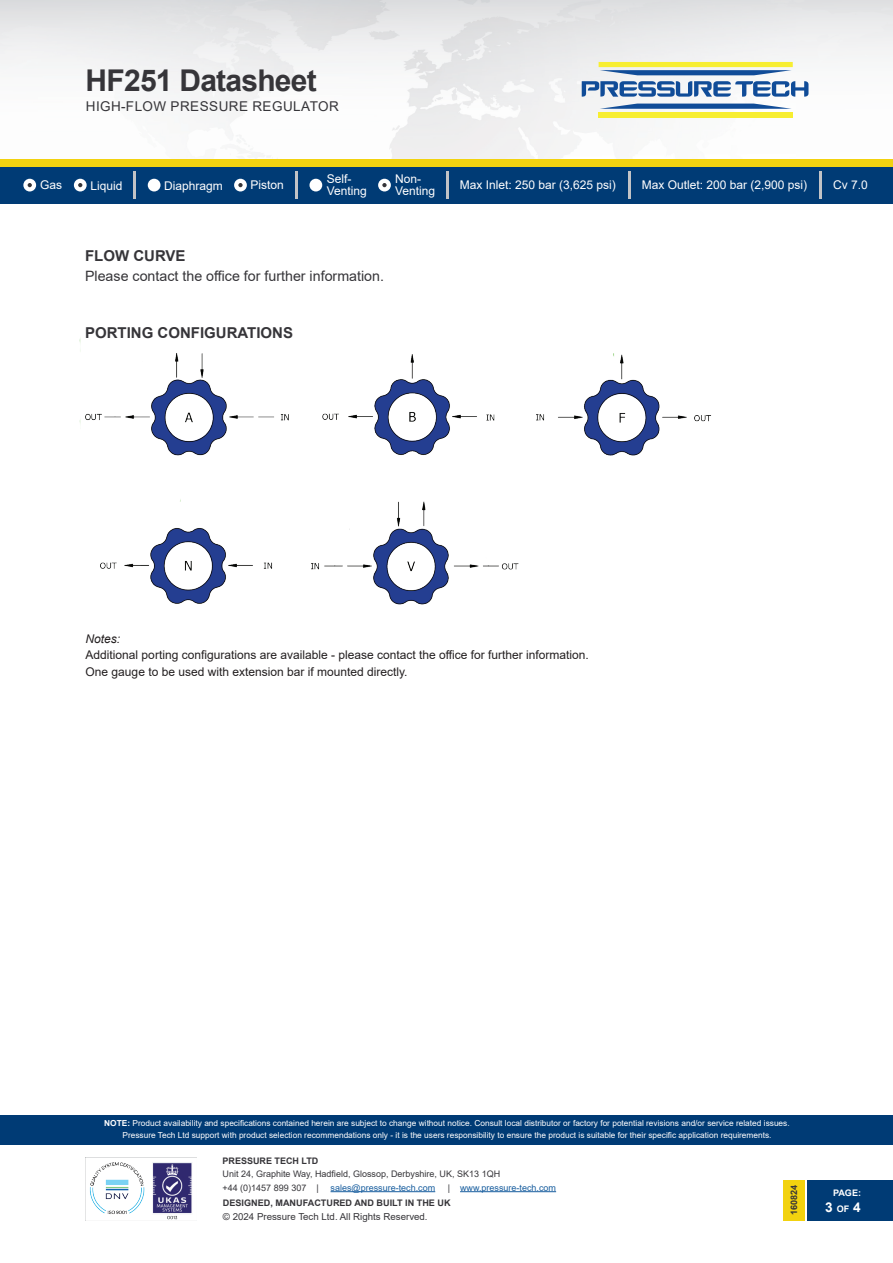
<style>
.page{position:relative;width:893px;height:1263px;background:#fff}
.page>*{position:absolute;margin:0;border:0;box-sizing:border-box;transform-origin:0 0}
.t1{font:700 30px "Arial";letter-spacing:-.025em;color:#363539}
.PT-Body_Copy{font:700 15px "Arial";color:#363539}
.PT-Body_Copy-2{font:14.25px "Arial";color:#363539}
.t2{font:13.5px "Arial";letter-spacing:.035em;color:#363539}
.t3{font:700 13.5px "Arial";color:#fff}
.PT-Body_Copy-3{font:12px "Arial";color:#231f20}
.t4{font:12px/12px "Arial";color:#fff}
.PT-Body_Copy-4{font:italic 12px "Arial";color:#231f20}
.t5{font:9.6px "Arial";color:#363539}
.t6{font:700 9px/15.1px "Arial";color:#363539}
.t7{font:9px/13.5px "Arial";color:#363539}
.t8{font:9px "Arial";color:#175d9e}
.t9{font:700 9px "Arial";color:#fff}
.t10{font:8.25px/12px "Arial";color:#fff;text-align:center}
.s1{font-weight:700}
.s2{font-weight:400}
.s3{font-weight:400;color:#175d9e}
.s4{font-size:9px}
</style>
<div class="page">
<img style="left:0;top:0;width:893px;height:159px">
<svg style="left:582px;top:81px;width:226px;height:16px"></svg>
<svg style="left:600px;top:104px;width:192px;height:5px"></svg>
<svg style="left:599px;top:62px;width:194px;height:13px"></svg>
<div style="left:599px;top:112px;width:194px;height:5px;background:#f7ee31"></div>
<div style="left:0;top:1114px;width:893px;height:30px;background:#003b75"></div>
<div style="left:808px;top:1179px;width:85px;height:41px;background:#003b75"></div>
<div style="left:783px;top:1179px;width:21px;height:41px;background:#f2d20f"></div>
<div style="left:0;top:166px;width:893px;height:38px;background:#003b75"></div>
<div style="left:0;top:159px;width:893px;height:7px;background:#f2d20f"></div>
<div style="left:74px;top:179px;width:13px;height:12px;background:#fff;border-radius:50%"></div>
<div style="left:148px;top:179px;width:13px;height:12px;background:#fff;border-radius:50%"></div>
<div style="left:234px;top:179px;width:13px;height:12px;background:#fff;border-radius:50%"></div>
<hr style="left:446px;top:171px;width:2px;height:28px;background:#c2c3c6">
<hr style="left:628px;top:171px;width:2px;height:28px;background:#c2c3c6">
<hr style="left:820px;top:171px;width:2px;height:28px;background:#c2c3c6">
<hr style="left:134px;top:171px;width:2px;height:28px;background:#c2c3c6">
<div style="left:23px;top:179px;width:13px;height:12px;background:#fff;border-radius:50%"></div>
<svg style="left:28px;top:183px;width:4px;height:4px"></svg>
<div style="left:309px;top:179px;width:13px;height:12px;background:#fff;border-radius:50%"></div>
<div style="left:378px;top:179px;width:13px;height:12px;background:#fff;border-radius:50%"></div>
<hr style="left:295px;top:171px;width:2px;height:28px;background:#c2c3c6">
<svg style="left:382px;top:183px;width:5px;height:4px"></svg>
<svg style="left:238px;top:183px;width:5px;height:4px"></svg>
<svg style="left:78px;top:183px;width:4px;height:4px"></svg>
<hr style="left:331px;top:1191px;width:104px;height:1px;background:#175d9e">
<hr style="left:460px;top:1191px;width:96px;height:1px;background:#175d9e">
<img style="left:85px;top:1157px;width:111px;height:64px">
<img style="left:79px;top:338px;width:633px;height:267px">
<h1 class="t1" style="left:86px;top:59px;width:233px">HF251 Datasheet</h1>
<h3 class="t2" style="left:86px;top:97px;width:255px">HIGH-FLOW PRESSURE REGULATOR</h3>
<h3 class="t4" style="left:327px;top:173px;width:42px">Self-<br>Venting</h3>
<h3 class="t4" style="left:395px;top:173px;width:42px">Non-<br>Venting</h3>
<h3 class="t4" style="left:40px;top:179px;width:24px">Gas</h3>
<h3 class="t4" style="left:90px;top:179px;width:34px">Liquid</h3>
<h3 class="t4" style="left:164px;top:179px;width:60px">Diaphragm</h3>
<h3 class="t4" style="left:251px;top:179px;width:35px">Piston</h3>
<h3 class="t4" style="left:460px;top:179px;width:158px">Max Inlet: 250 bar (3,625 psi)</h3>
<h3 class="t4" style="left:642px;top:179px;width:167px">Max Outlet: 200 bar (2,900 psi)</h3>
<h3 class="t4" style="left:833px;top:179px;width:36px">Cv 7.0</h3>
<p class="PT-Body_Copy" style="left:85px;top:245px;width:102px">FLOW CURVE</p>
<p class="PT-Body_Copy-2" style="left:85px;top:266px;width:301px">Please contact the office for further information.</p>
<p class="PT-Body_Copy" style="left:85px;top:322px;width:210px">PORTING CONFIGURATIONS</p>
<p class="PT-Body_Copy-4" style="left:86px;top:630px;width:36px">Notes:</p>
<p class="PT-Body_Copy-3" style="left:86px;top:646px;width:505px">Additional porting configurations are available - please contact the office for further information.</p>
<p class="PT-Body_Copy-3" style="left:86px;top:663px;width:323px">One gauge to be used with extension bar if mounted directly.</p>
<p class="t10" style="left:104px;top:1117px;width:687px"><span class="s1">NOTE:</span> Product availability and specifications contained herein are subject to change without notice. Consult local distributor or factory for potential revisions and/or service related issues.<br>Pressure Tech Ltd support with product selection recommendations only - it is the users responsibility to ensure the product is suitable for their specific application requirements.</p>
<p class="t6" style="left:223px;top:1153px;width:97px">PRESSURE TECH LTD</p>
<p class="t7" style="left:223px;top:1167px;width:279px">Unit 24, Graphite Way, Hadfield, Glossop, Derbyshire, UK, SK13 1QH +44 (0)1457 899 307 |</p>
<p class="t8" style="left:331px;top:1181px;width:106px">sales@pressure-tech.com</p>
<p class="t6" style="left:223px;top:1180px;width:335px;text-indent:225px"><span class="s2">|</span> <span class="s3">www.pressure-tech.com<br></span>DESIGNED, MANUFACTURED AND BUILT IN THE UK</p>
<p class="t5" style="left:223px;top:1210px;width:206px">© 2024 Pressure Tech Ltd. All Rights Reserved.</p>
<p class="t6" style="left:786px;top:1215px;width:32px;rotate:-90deg">160824</p>
<p class="t9" style="left:833px;top:1186px;width:30px">PAGE:</p>
<p class="t3" style="left:825px;top:1198px;width:37px">3 <span class="s4">OF</span> 4</p>
</div>
